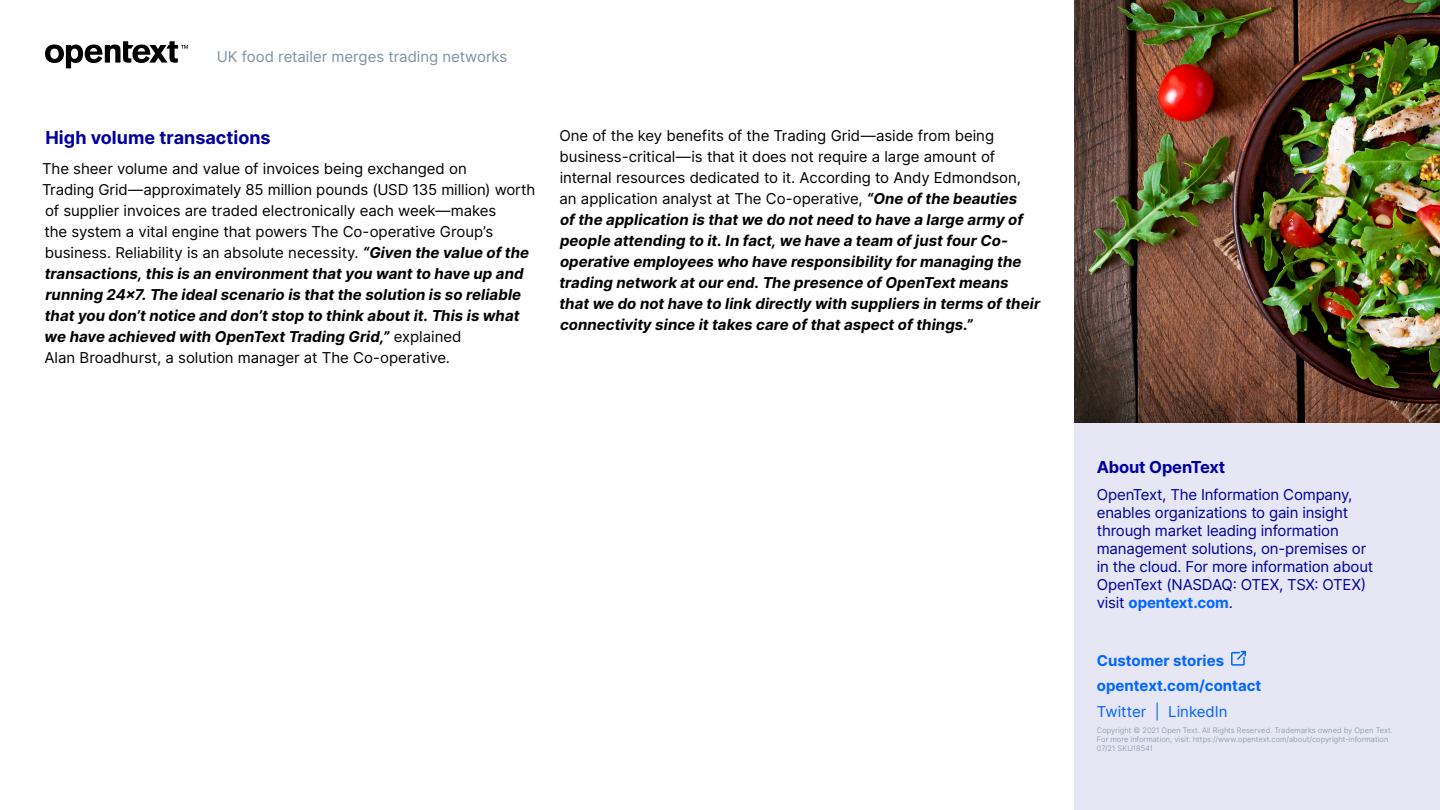
<style>
.page{position:relative;width:1440px;height:810px;background:#fff}
.page>*{position:absolute;margin:0;border:0;box-sizing:border-box;transform-origin:0 0}
.t1{font:700 18px "Inter";color:#00009f}
.Sidebar_H1{font:700 16.5px "Inter";letter-spacing:-.01em;color:#00009f}
.Body{font:15px/21px "Inter";letter-spacing:-.005em;color:#000}
.Body-2{font:italic 700 15px/21px "Inter";letter-spacing:.005em;color:#000}
.About_OT{font:15px/18px "Inter";letter-spacing:-.015em;color:#00009f}
.t2{font:15px "Inter";letter-spacing:-.005em;color:#7e929f}
.Sidebar_H1-2{font:700 15px "Inter";color:#06f}
.t3{font:15px "Inter";color:#06f}
.Citation{font:300 7.5px/9px "Inter";letter-spacing:.005em;color:#7e929f}
.s1{font-weight:700;font-style:italic}
.s2{font-weight:400;font-style:normal}
.s3{font-weight:700;color:#06f}
</style>
<div class="page">
<svg style="left:45px;top:41px;width:143px;height:27px"></svg>
<div style="left:1074px;top:405px;width:366px;height:405px;background:#e6e6f5"></div>
<img style="left:1074px;top:0;width:366px;height:423px">
<svg style="left:1231px;top:650px;width:15px;height:16px"></svg>
<p class="t2" style="left:217px;top:46px;width:292px">UK food retailer merges trading networks</p>
<h3 class="t1" style="left:45px;top:124px;width:227px">High volume transactions</h3>
<p class="Body" style="left:42px;top:158px;width:495px">The sheer volume and value of invoices being exchanged on<br>Trading Grid—approximately 85 million pounds (USD 135 million) worth of supplier invoices are traded electronically each week—makes<br>the system a vital engine that powers The Co-operative Group’s business. Reliability is an absolute necessity. <span class="s1">“Given the value of the transactions, this is an environment that you want to have up and running 24x7. The ideal scenario is that the solution is so reliable that you don’t notice and don’t stop to think about it. This is what we have achieved with OpenText Trading Grid,”</span> explained<br>Alan Broadhurst, a solution manager at The Co-operative.</p>
<p class="Body-2" style="left:559px;top:125px;width:482px"><span class="s2">One of the key benefits of the Trading Grid—aside from being business-critical—is that it does not require a large amount of internal resources dedicated to it. According to Andy Edmondson, an application analyst at The Co-operative,</span> “One of the beauties<br>of the application is that we do not need to have a large army of people attending to it. In fact, we have a team of just four Co&shy;operative employees who have responsibility for managing the trading network at our end. The presence of OpenText means that we do not have to link directly with suppliers in terms of their connectivity since it takes care of that aspect of things.”</p>
<p class="Sidebar_H1" style="left:1097px;top:455px;width:130px">About OpenText</p>
<p class="About_OT" style="left:1097px;top:486px;width:278px">OpenText, The Information Company, enables organizations to gain insight through market leading information management solutions, on-premises or in the cloud. For more information about OpenText (NASDAQ: OTEX, TSX: OTEX) visit <span class="s3">opentext.com</span>.</p>
<p class="Sidebar_H1-2" style="left:1097px;top:649px;width:129px">Customer stories</p>
<p class="Sidebar_H1-2" style="left:1097px;top:675px;width:166px">opentext.com/contact</p>
<p class="t3" style="left:1097px;top:700px;width:132px">Twitter | LinkedIn</p>
<p class="Citation" style="left:1097px;top:726px;width:298px">Copyright © 2021 Open Text. All Rights Reserved. Trademarks owned by Open Text.<br>For more information, visit: https://www.opentext.com/about/copyright-information<br>07/21 SKU18541</p>
</div>
